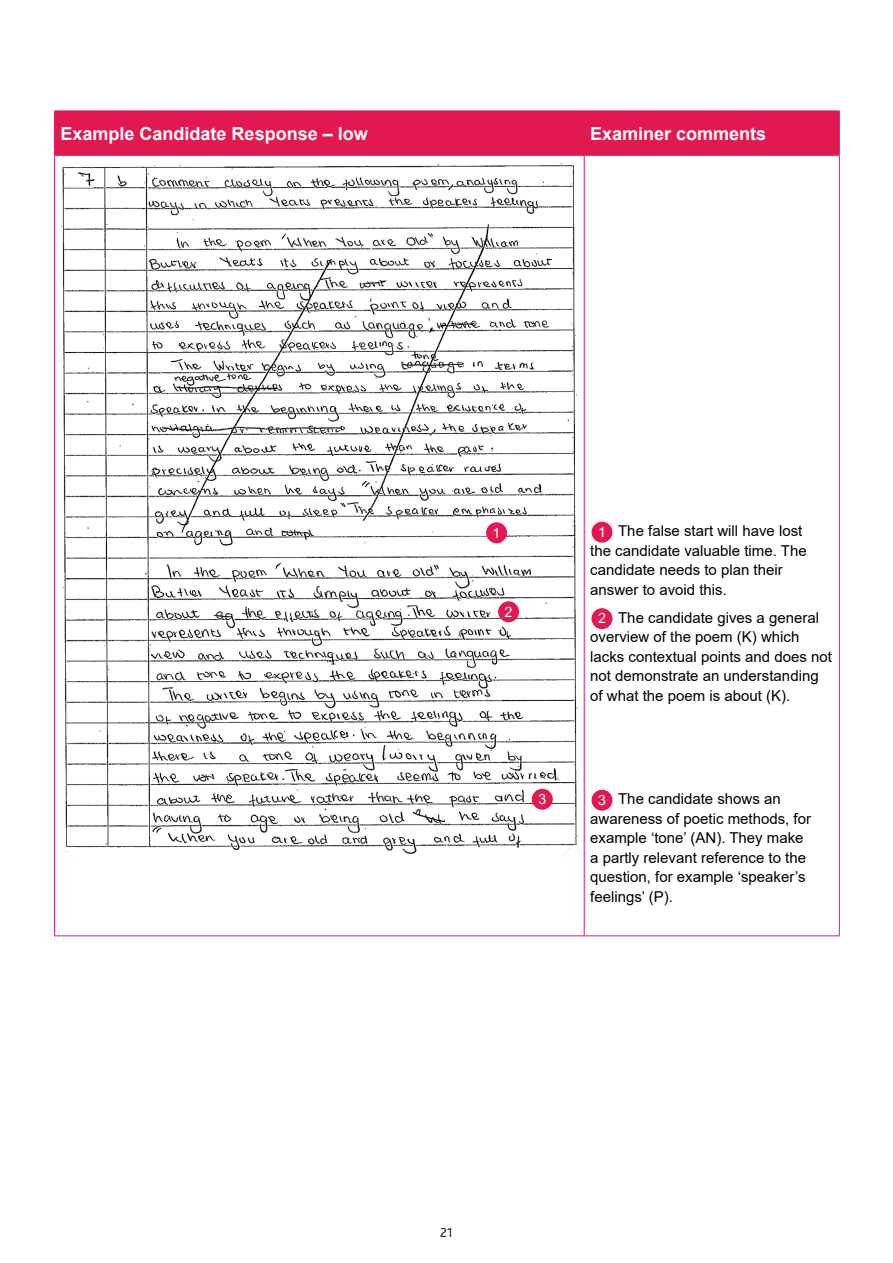
<style>
.page{position:relative;width:893px;height:1263px;background:#fff}
.page>*{position:absolute;margin:0;border:0;box-sizing:border-box;transform-origin:0 0}
.t1{font:700 18px "Arial";color:#fff}
.t2{font:15px/19.5px "Arial";color:#000}
.t3{font:14.25px "Arial";color:#fff}
.t4{font:300 13.5px "Bliss Pro";color:#000}
.s1{font-size:14.25px;color:#fff}
</style>
<div class="page">
<div style="left:55px;top:112px;width:784px;height:43px;background:#e21951"></div>
<hr style="left:54px;top:111px;width:1px;height:44px;background:#e21951">
<hr style="left:54px;top:111px;width:530px;height:1px;background:#e21951">
<hr style="left:584px;top:111px;width:256px;height:1px;background:#e21951">
<hr style="left:584px;top:111px;width:1px;height:44px;background:#e21951">
<hr style="left:839px;top:111px;width:1px;height:44px;background:#e21951">
<hr style="left:54px;top:155px;width:530px;height:1px;background:#e21951">
<hr style="left:584px;top:155px;width:256px;height:1px;background:#e21951">
<hr style="left:54px;top:156px;width:1px;height:779px;background:#e21951">
<hr style="left:584px;top:156px;width:1px;height:779px;background:#e21951">
<hr style="left:839px;top:156px;width:1px;height:779px;background:#e21951">
<hr style="left:54px;top:935px;width:530px;height:1px;background:#e21951">
<hr style="left:584px;top:935px;width:256px;height:1px;background:#e21951">
<img style="left:61px;top:163px;width:517px;height:693px">
<div style="left:592px;top:522px;width:20px;height:20px;background:#e21951;border-radius:50%"></div>
<div style="left:591px;top:522px;width:21px;height:21px;border:1px solid #e21951;border-radius:50%"></div>
<div style="left:592px;top:609px;width:20px;height:19px;background:#e21951;border-radius:50%"></div>
<div style="left:591px;top:608px;width:21px;height:21px;border:1px solid #e21951;border-radius:50%"></div>
<div style="left:592px;top:790px;width:20px;height:20px;background:#e21951;border-radius:50%"></div>
<div style="left:591px;top:790px;width:21px;height:21px;border:1px solid #e21951;border-radius:50%"></div>
<div style="left:487px;top:523px;width:19px;height:20px;background:#e21951;border-radius:50%"></div>
<div style="left:486px;top:522px;width:21px;height:21px;border:1px solid #e21951;border-radius:50%"></div>
<div style="left:499px;top:602px;width:19px;height:20px;background:#e21951;border-radius:50%"></div>
<div style="left:498px;top:601px;width:21px;height:21px;border:1px solid #e21951;border-radius:50%"></div>
<div style="left:532px;top:789px;width:20px;height:20px;background:#e21951;border-radius:50%"></div>
<div style="left:532px;top:789px;width:21px;height:21px;border:1px solid #e21951;border-radius:50%"></div>
<p class="t1" style="left:61px;top:121px;width:309px">Example Candidate Response – low</p>
<p class="t1" style="left:590px;top:121px;width:178px">Examiner comments</p>
<p class="t3" style="left:493px;top:523px;width:9px">1</p>
<p class="t3" style="left:505px;top:602px;width:9px">2</p>
<p class="t3" style="left:538px;top:789px;width:9px">3</p>
<p class="t2" style="left:590px;top:521px;width:218px;text-indent:8px"><span class="s1">1</span> The false start will have lost the candidate valuable time. The candidate needs to plan their answer to avoid this.</p>
<p class="t2" style="left:590px;top:608px;width:243px;text-indent:8px"><span class="s1">2</span> The candidate gives a general overview of the poem (K) which lacks contextual points and does not not demonstrate an understanding of what the poem is about (K).</p>
<p class="t2" style="left:590px;top:789px;width:222px;text-indent:8px"><span class="s1">3</span> The candidate shows an awareness of poetic methods, for example ‘tone’ (AN). They make a partly relevant reference to the question, for example ‘speaker’s feelings’ (P).</p>
<p class="t4" style="left:440px;top:1224px;width:14px">21</p>
</div>
